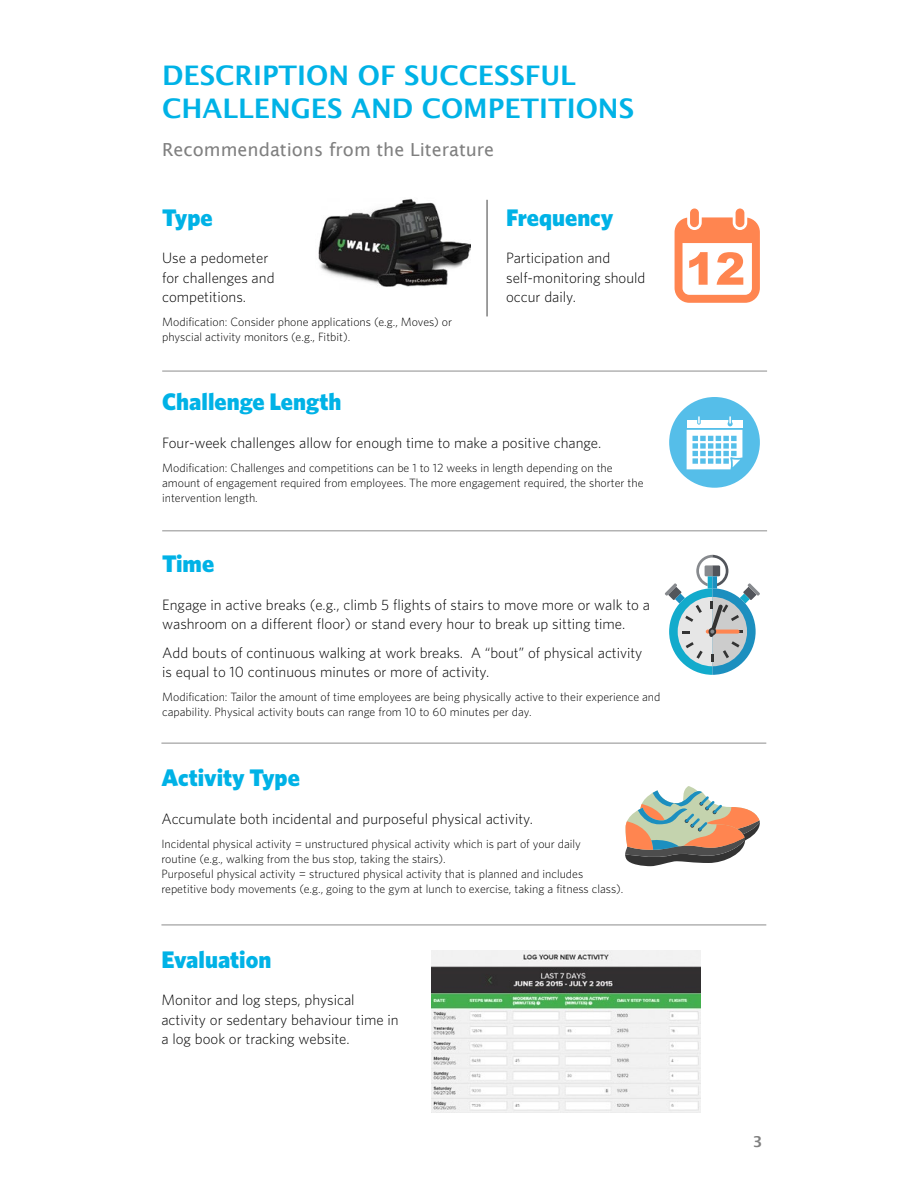
<style>
.page{position:relative;width:918px;height:1188px;background:#fff}
.page>*{position:absolute;margin:0;border:0;box-sizing:border-box;transform-origin:0 0}
.t1{font:600 27px/32.4px "Lucida Sans";color:#00b2e6}
.t2{font:900 24px "Whitney";color:#00b2e6}
.t3{font:18px "Lucida Sans";color:#808080}
.t4{font:300 15px/19.5px "Whitney";color:#000}
.t5{font:600 15px "Lucida Sans";color:#808080}
.t6{font:300 12px/15px "Whitney";color:#000}
</style>
<div class="page">
<hr style="left:161px;top:742px;width:605px;height:2px;background:#b3b3b3">
<hr style="left:161px;top:924px;width:605px;height:2px;background:#b3b3b3">
<svg style="left:665px;top:555px;width:95px;height:120px"></svg>
<svg style="left:675px;top:209px;width:85px;height:94px"></svg>
<div style="left:669px;top:397px;width:91px;height:91px;background:#55bee9;border-radius:50%"></div>
<svg style="left:687px;top:416px;width:55px;height:53px"></svg>
<img style="left:318px;top:198px;width:152px;height:89px">
<hr style="left:162px;top:370px;width:605px;height:2px;background:#b3b3b3">
<hr style="left:162px;top:530px;width:605px;height:2px;background:#b3b3b3">
<hr style="left:486px;top:200px;width:2px;height:116px;background:#808080">
<svg style="left:625px;top:786px;width:135px;height:80px"></svg>
<img style="left:432px;top:951px;width:268px;height:161px">
<h1 class="t1" style="left:162px;top:59px;width:473px">DESCRIPTION OF SUCCESSFUL<br>CHALLENGES AND COMPETITIONS</h1>
<h3 class="t3" style="left:162px;top:139px;width:334px">Recommendations from the Literature</h3>
<h2 class="t2" style="left:162px;top:203px;width:52px">Type</h2>
<p class="t4" style="left:162px;top:248px;width:114px">Use a pedometer for challenges and competitions.</p>
<p class="t6" style="left:162px;top:314px;width:291px">Modification: Consider phone applications (e.g., Moves) or physcial activity monitors (e.g., Fitbit).</p>
<h2 class="t2" style="left:506px;top:203px;width:109px">Frequency</h2>
<p class="t4" style="left:506px;top:248px;width:141px">Participation and self-monitoring should occur daily.</p>
<h2 class="t2" style="left:162px;top:387px;width:181px">Challenge Length</h2>
<p class="t4" style="left:162px;top:433px;width:441px">Four-week challenges allow for enough time to make a positive change.</p>
<p class="t6" style="left:162px;top:460px;width:483px">Modification: Challenges and competitions can be 1 to 12 weeks in length depending on the amount of engagement required from employees. The more engagement required, the shorter the intervention length.</p>
<h2 class="t2" style="left:162px;top:549px;width:54px">Time</h2>
<p class="t4" style="left:162px;top:594px;width:489px">Engage in active breaks (e.g., climb 5 flights of stairs to move more or walk to a washroom on a different floor) or stand every hour to break up sitting time.</p>
<p class="t4" style="left:162px;top:642px;width:482px">Add bouts of continuous walking at work breaks. A “bout” of physical activity is equal to 10 continuous minutes or more of activity.</p>
<p class="t6" style="left:162px;top:689px;width:500px">Modification: Tailor the amount of time employees are being physically active to their experience and capability. Physical activity bouts can range from 10 to 60 minutes per day.</p>
<h2 class="t2" style="left:161px;top:763px;width:140px">Activity Type</h2>
<p class="t4" style="left:161px;top:808px;width:373px">Accumulate both incidental and purposeful physical activity.</p>
<p class="t6" style="left:161px;top:836px;width:463px">Incidental physical activity = unstructured physical activity which is part of your daily<br>routine (e.g., walking from the bus stop, taking the stairs).<br>Purposeful physical activity = structured physical activity that is planned and includes repetitive body movements (e.g., going to the gym at lunch to exercise, taking a fitness class).</p>
<h2 class="t2" style="left:161px;top:945px;width:111px">Evaluation</h2>
<p class="t4" style="left:161px;top:990px;width:239px">Monitor and log steps, physical activity or sedentary behaviour time in a log book or tracking website.</p>
<p class="t5" style="left:753px;top:1133px;width:11px">3</p>
</div>
